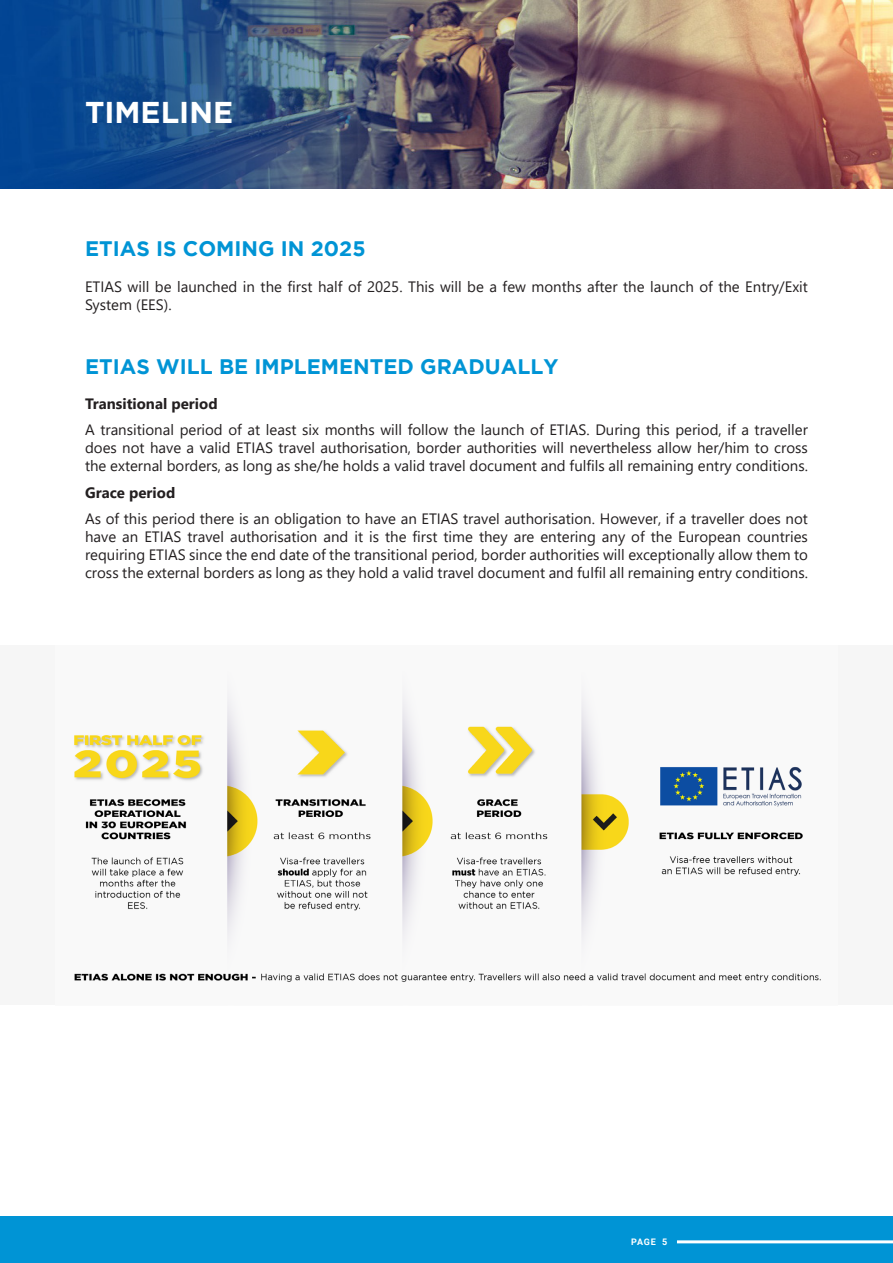
<style>
.page{position:relative;width:893px;height:1263px;background:#fff}
.page>*{position:absolute;margin:0;border:0;box-sizing:border-box;transform-origin:0 0}
.t1{font:700 30px "Gotham";color:#fff}
.t2{font:700 21px "Gotham";color:#0094d5}
.t3{font:15px/18px "Segoe UI";color:#231f20;text-align:justify}
.t4{font:700 15px "Segoe UI";color:#231f20}
.t5{font:700 9px "Roboto";color:#fff}
</style>
<div class="page">
<div style="left:0;top:1217px;width:893px;height:46px;background:#0094d5"></div>
<hr style="left:677px;top:1240px;width:216px;height:3px;background:#fff">
<img style="left:0;top:0;width:893px;height:188px">
<div style="left:0;top:646px;width:893px;height:359px;background:#f6f6f6"></div>
<img style="left:74px;top:710px;width:747px;height:272px">
<h1 class="t1" style="left:85px;top:95px;width:150px">TIMELINE</h1>
<h2 class="t2" style="left:85px;top:236px;width:282px">ETIAS IS COMING IN 2025</h2>
<p class="t3" style="left:85px;top:276px;width:724px">ETIAS will be launched in the first half of 2025. This will be a few months after the launch of the Entry/Exit<br>System (EES).</p>
<h2 class="t2" style="left:85px;top:354px;width:475px">ETIAS WILL BE IMPLEMENTED GRADUALLY</h2>
<p class="t4" style="left:85px;top:389px;width:134px">Transitional period</p>
<p class="t3" style="left:85px;top:420px;width:724px">A transitional period of at least six months will follow the launch of ETIAS. During this period, if a traveller does not have a valid ETIAS travel authorisation, border authorities will nevertheless allow her/him to cross the external borders, as long as she/he holds a valid travel document and fulfils all remaining entry conditions.</p>
<p class="t4" style="left:85px;top:478px;width:92px">Grace period</p>
<p class="t3" style="left:85px;top:509px;width:724px">As of this period there is an obligation to have an ETIAS travel authorisation. However, if a traveller does not have an ETIAS travel authorisation and it is the first time they are entering any of the European countries requiring ETIAS since the end date of the transitional period, border authorities will exceptionally allow them to cross the external borders as long as they hold a valid travel document and fulfil all remaining entry conditions.</p>
<p class="t5" style="left:631px;top:1235px;width:38px">PAGE 5</p>
</div>
